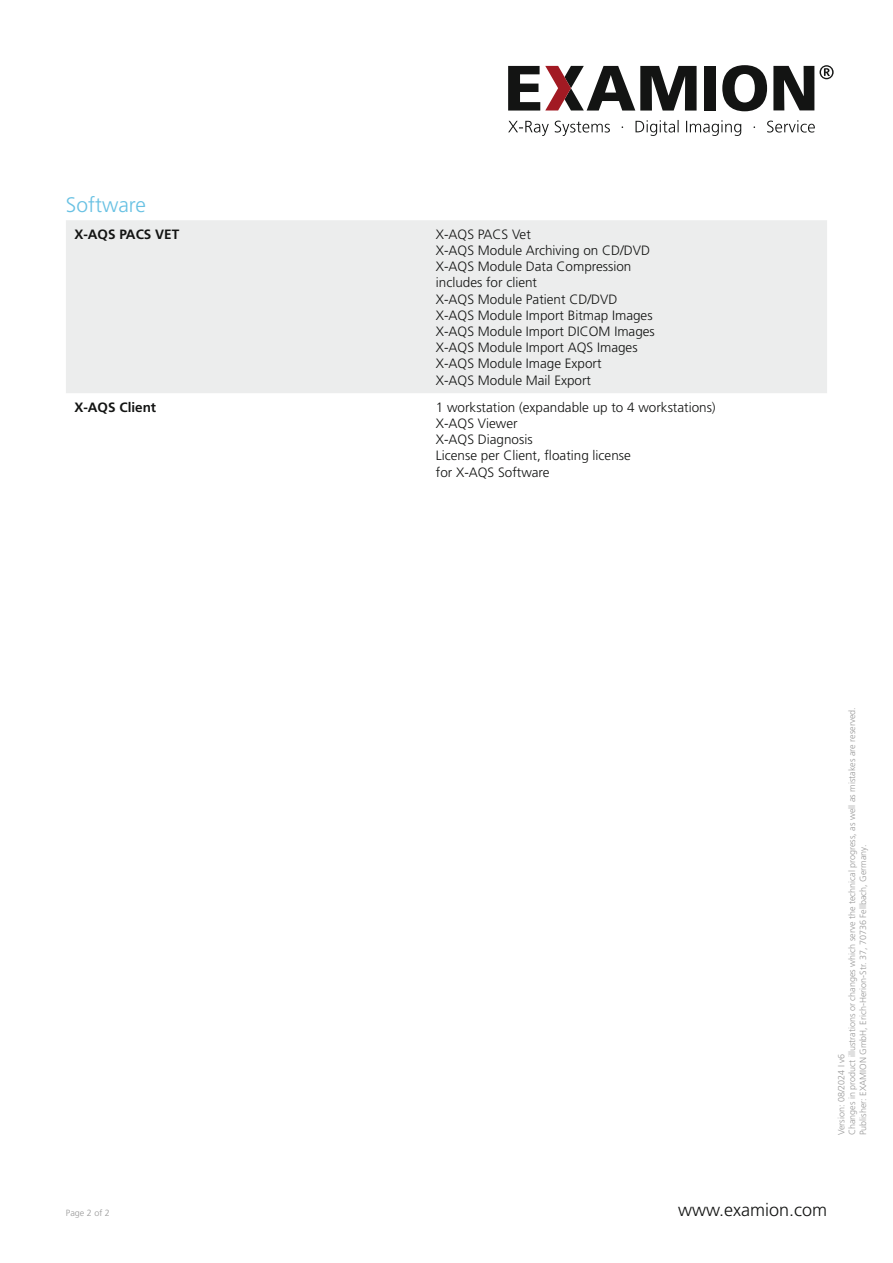
<style>
.page{position:relative;width:893px;height:1263px;background:#fff}
.page>*{position:absolute;margin:0;border:0;box-sizing:border-box;transform-origin:0 0}
.t1{font:300 21px "Frutiger LT Std";color:#68c1e3}
.t2{font:300 18px "Frutiger LT Std";color:#131413}
.t3{font:300 13.5px/16.2px "Frutiger LT Std";color:#131413}
.t4{font:700 13.5px "Frutiger LT Std";color:#131413}
.t5{font:300 9px/10.8px "Frutiger LT Std";color:#999}
</style>
<div class="page">
<div style="left:704px;top:66px;width:12px;height:45px;background:#131413"></div>
<svg style="left:722px;top:65px;width:45px;height:46px"></svg>
<svg style="left:508px;top:66px;width:189px;height:45px"></svg>
<svg style="left:508px;top:120px;width:307px;height:16px"></svg>
<svg style="left:773px;top:65px;width:61px;height:45px"></svg>
<div style="left:66px;top:220px;width:761px;height:173px;background:#eceded"></div>
<h1 class="t1" style="left:66px;top:193px;width:82px">Software</h1>
<p class="t4" style="left:74px;top:226px;width:106px">X-AQS PACS VET</p>
<p class="t3" style="left:436px;top:226px;width:221px">X-AQS PACS Vet<br>X-AQS Module Archiving on CD/DVD<br>X-AQS Module Data Compression includes for client<br>X-AQS Module Patient CD/DVD<br>X-AQS Module Import Bitmap Images<br>X-AQS Module Import DICOM Images<br>X-AQS Module Import AQS Images<br>X-AQS Module Image Export<br>X-AQS Module Mail Export</p>
<p class="t4" style="left:74px;top:399px;width:83px">X-AQS Client</p>
<p class="t3" style="left:436px;top:399px;width:281px">1 workstation (expandable up to 4 workstations)<br>X-AQS Viewer<br>X-AQS Diagnosis<br>License per Client, floating license<br>for X-AQS Software</p>
<p class="t5" style="left:836px;top:1135px;width:429px;rotate:-90deg">Version: 08/2024 I v6<br>Changes in product illustrations or changes which serve the technical progress, as well as mistakes are reserved.<br>Publisher: EXAMION GmbH, Erich-Herion-Str. 37, 70736 Fellbach, Germany.</p>
<p class="t5" style="left:66px;top:1208px;width:46px">Page 2 of 2</p>
<h2 class="t2" style="left:678px;top:1200px;width:151px">www.examion.com</h2>
</div>
